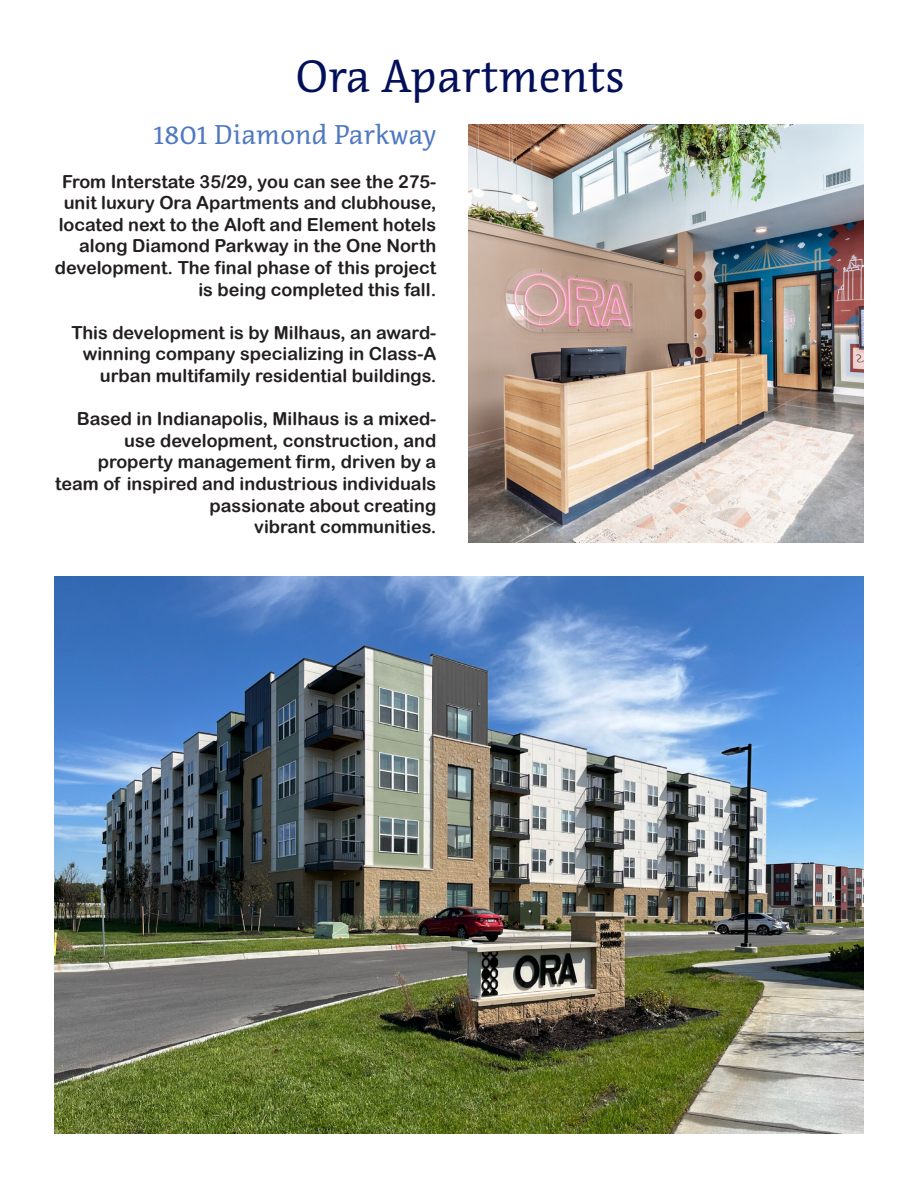
<style>
.page{position:relative;width:918px;height:1188px;background:#fff}
.page>*{position:absolute;margin:0;border:0;box-sizing:border-box;transform-origin:0 0}
.t1{font:300 45px "Acuta";color:#031059}
.t2{font:300 27px "Acuta";color:#4e78c0}
.t3{font:18px/21.6px "Arial Rounded MT Bold";color:#231f20;text-align:right}
</style>
<div class="page">
<img style="left:54px;top:577px;width:810px;height:557px">
<img style="left:468px;top:125px;width:396px;height:417px">
<p class="t1" style="left:296px;top:50px;width:330px">Ora Apartments</p>
<p class="t2" style="left:153px;top:119px;width:284px">1801 Diamond Parkway</p>
<p class="t3" style="left:55px;top:170px;width:383px">From Interstate 35/29, you can see the 275- unit luxury Ora Apartments and clubhouse, located next to the Aloft and Element hotels along Diamond Parkway in the One North development. The final phase of this project is being completed this fall.</p>
<p class="t3" style="left:71px;top:321px;width:366px">This development is by Milhaus, an award&shy;winning company specializing in Class-A urban multifamily residential buildings.</p>
<p class="t3" style="left:55px;top:408px;width:383px">Based in Indianapolis, Milhaus is a mixed&shy;use development, construction, and property management firm, driven by a team of inspired and industrious individuals passionate about creating</p>
<p class="t3" style="left:254px;top:516px;width:184px">vibrant communities.</p>
</div>
